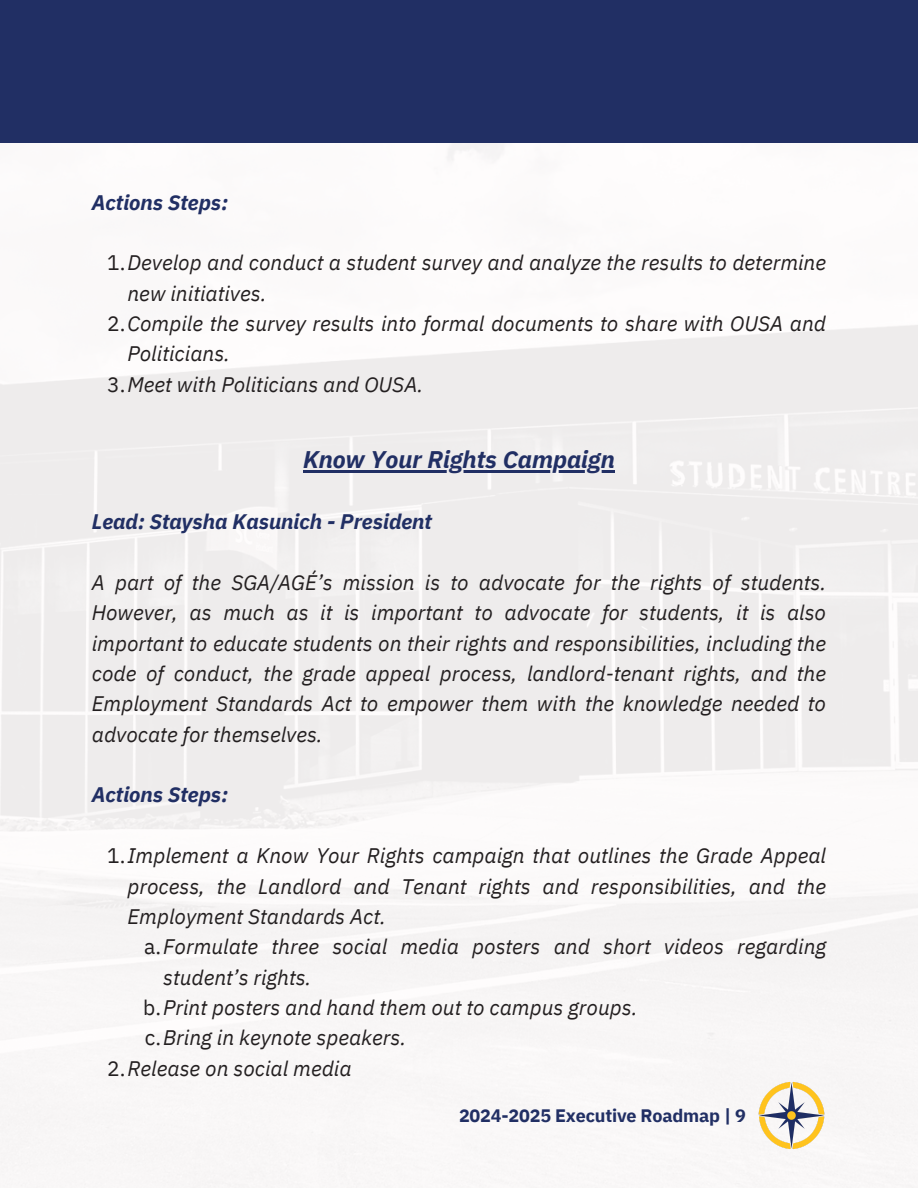
<style>
.page{position:relative;width:918px;height:1188px;background:#fff}
.page>*{position:absolute;margin:0;border:0;box-sizing:border-box;transform-origin:0 0}
.t1{font:italic 700 24px "IBM Plex Sans";color:#212f64}
.t2{font:italic 21px/30.3px "IBM Plex Sans";color:#231f20}
.t3{font:italic 700 21px "IBM Plex Sans";color:#212f64}
.t4{font:700 18px "IBM Plex Sans";letter-spacing:-.01em;color:#212f64}
.s1{font-style:normal}
</style>
<div class="page">
<img style="left:0;top:143px;width:918px;height:1045px">
<div style="left:0;top:0;width:918px;height:143px;background:#212f64"></div>
<img style="left:723px;top:1077px;width:136px;height:78px">
<hr style="left:303px;top:471px;width:312px;height:2px;background:#212f64">
<p class="t3" style="left:92px;top:188px;width:138px">Actions Steps:</p>
<p class="t2" style="left:127px;top:247px;width:700px;text-indent:-20px"><span class="s1">1.</span>Develop and conduct a student survey and analyze the results to determine new initiatives.</p>
<p class="t2" style="left:127px;top:308px;width:700px;text-indent:-20px"><span class="s1">2.</span>Compile the survey results into formal documents to share with OUSA and<br>Politicians.</p>
<p class="t2" style="left:107px;top:369px;width:318px"><span class="s1">3.</span>Meet with Politicians and OUSA.</p>
<p class="t1" style="left:303px;top:444px;width:313px">Know Your Rights Campaign</p>
<p class="t3" style="left:92px;top:508px;width:342px">Lead: Staysha Kasunich - President</p>
<h1 class="t2" style="left:92px;top:567px;width:736px;text-align:justify">A part of the SGA/AGÉ’s mission is to advocate for the rights of students.<br>However, as much as it is important to advocate for students, it is also important to educate students on their rights and responsibilities, including the code of conduct, the grade appeal process, landlord-tenant rights, and the Employment Standards Act to empower them with the knowledge needed to advocate for themselves.</h1>
<h2 class="t3" style="left:92px;top:781px;width:138px">Actions Steps:</h2>
<h3 class="t2" style="left:127px;top:840px;width:700px;text-align:justify;text-indent:-20px"><span class="s1">1.</span>Implement a Know Your Rights campaign that outlines the Grade Appeal process, the Landlord and Tenant rights and responsibilities, and the Employment Standards Act.</h3>
<h2 class="t2" style="left:163px;top:931px;width:665px;text-indent:-19px"><span class="s1">a.</span>Formulate three social media posters and short videos regarding student’s rights.</h2>
<p class="t2" style="left:143px;top:992px;width:496px"><span class="s1">b.</span>Print posters and hand them out to campus groups.</p>
<p class="t2" style="left:145px;top:1022px;width:263px"><span class="s1">c.</span>Bring in keynote speakers.</p>
<p class="t2" style="left:107px;top:1053px;width:246px"><span class="s1">2.</span>Release on social media</p>
<p class="t4" style="left:459px;top:1103px;width:289px">2024-2025 Executive Roadmap | 9</p>
</div>
